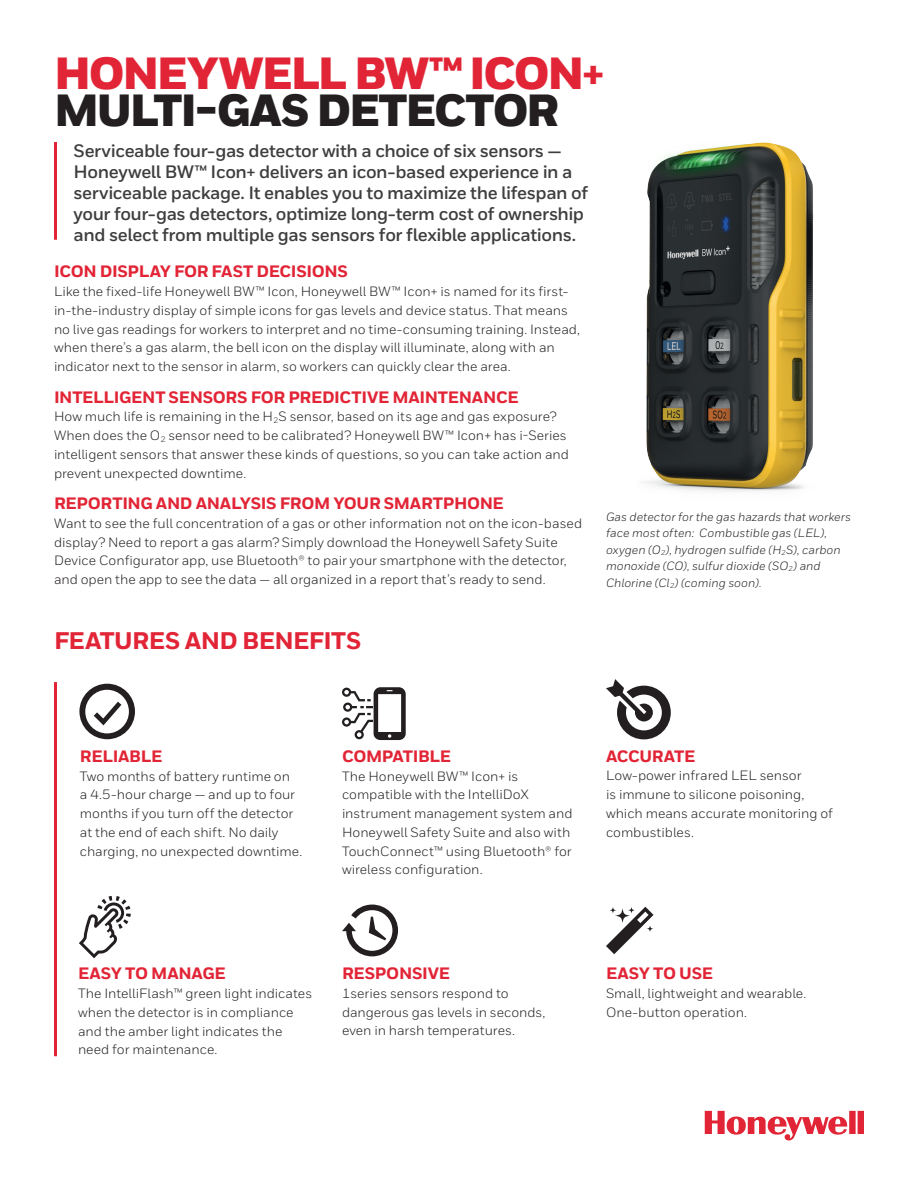
<style>
.page{position:relative;width:918px;height:1188px;background:#fff}
.page>*{position:absolute;margin:0;border:0;box-sizing:border-box;transform-origin:0 0}
._01_Cover__Heading_A{font:900 45px/37.5px "Honeywell Sans";letter-spacing:-.05em;color:#e22536}
._07_Inside__Intro_He{font:800 24px "Honeywell Sans";letter-spacing:-.025em;color:#e22536}
._08_Inside__Intro_Te{font:700 18px/21px "Honeywell Sans";letter-spacing:-.025em;color:#3e3e3f}
._09_Inside__Body_Hea{font:800 16.5px "Honeywell Sans";letter-spacing:-.02em;color:#e22536}
._10_Inside__Body_Tex{font:13.5px/18.8px "Honeywell Sans";color:#231f20}
._10_Inside__Body_Tex-2{font:italic 12px/16.5px "Honeywell Sans";color:#231f20}
.s1{color:#231f20}
</style>
<div class="page">
<svg style="left:705px;top:1111px;width:159px;height:30px"></svg>
<hr style="left:54px;top:142px;width:3px;height:98px;background:#e22536">
<img style="left:644px;top:142px;width:170px;height:349px">
<hr style="left:54px;top:682px;width:3px;height:374px;background:#e22536">
<svg style="left:79px;top:684px;width:56px;height:55px"></svg>
<svg style="left:342px;top:905px;width:56px;height:51px"></svg>
<svg style="left:606px;top:907px;width:48px;height:47px"></svg>
<svg style="left:606px;top:679px;width:65px;height:60px"></svg>
<svg style="left:342px;top:687px;width:64px;height:53px"></svg>
<svg style="left:79px;top:896px;width:52px;height:62px"></svg>
<p class="_01_Cover__Heading_A" style="left:54px;top:56px;width:552px">HONEYWELL BW™ ICON+<br><span class="s1">MULTI-GAS DETECTOR</span></p>
<p class="_08_Inside__Intro_Te" style="left:74px;top:141px;width:516px">Serviceable four-gas detector with a choice of six sensors — Honeywell BW™ Icon+ delivers an icon-based experience in a serviceable package. It enables you to maximize the lifespan of your four-gas detectors, optimize long-term cost of ownership and select from multiple gas sensors for flexible applications.</p>
<p class="_09_Inside__Body_Hea" style="left:54px;top:262px;width:296px">ICON DISPLAY FOR FAST DECISIONS</p>
<p class="_10_Inside__Body_Tex" style="left:54px;top:282px;width:528px">Like the fixed-life Honeywell BW™ Icon, Honeywell BW™ Icon+ is named for its first&shy;in-the-industry display of simple icons for gas levels and device status. That means no live gas readings for workers to interpret and no time-consuming training. Instead, when there’s a gas alarm, the bell icon on the display will illuminate, along with an indicator next to the sensor in alarm, so workers can quickly clear the area.</p>
<p class="_09_Inside__Body_Hea" style="left:54px;top:387px;width:466px">INTELLIGENT SENSORS FOR PREDICTIVE MAINTENANCE</p>
<p class="_10_Inside__Body_Tex" style="left:54px;top:407px;width:516px">How much life is remaining in the H<sub>2</sub>S sensor, based on its age and gas exposure?<br>When does the O<sub>2</sub> sensor need to be calibrated? Honeywell BW™ Icon+ has i-Series intelligent sensors that answer these kinds of questions, so you can take action and prevent unexpected downtime.</p>
<p class="_09_Inside__Body_Hea" style="left:54px;top:493px;width:451px">REPORTING AND ANALYSIS FROM YOUR SMARTPHONE</p>
<p class="_10_Inside__Body_Tex" style="left:54px;top:514px;width:530px">Want to see the full concentration of a gas or other information not on the icon-based display? Need to report a gas alarm? Simply download the Honeywell Safety Suite Device Configurator app, use Bluetooth® to pair your smartphone with the detector, and open the app to see the data — all organized in a report that’s ready to send.</p>
<p class="_10_Inside__Body_Tex-2" style="left:606px;top:508px;width:247px">Gas detector for the gas hazards that workers face most often: Combustible gas (LEL), oxygen (O<sub>2</sub>), hydrogen sulfide (H<sub>2</sub>S), carbon monoxide (CO), sulfur dioxide (SO<sub>2</sub>) and Chlorine (Cl<sub>2</sub>) (coming soon).</p>
<p class="_07_Inside__Intro_He" style="left:54px;top:626px;width:309px">FEATURES AND BENEFITS</p>
<p class="_09_Inside__Body_Hea" style="left:80px;top:746px;width:84px">RELIABLE</p>
<p class="_10_Inside__Body_Tex" style="left:80px;top:766px;width:224px">Two months of battery runtime on<br>a 4.5-hour charge — and up to four months if you turn off the detector at the end of each shift. No daily charging, no unexpected downtime.</p>
<p class="_09_Inside__Body_Hea" style="left:342px;top:746px;width:111px">COMPATIBLE</p>
<p class="_10_Inside__Body_Tex" style="left:342px;top:767px;width:232px">The Honeywell BW™ Icon+ is compatible with the IntelliDoX instrument management system and<br>Honeywell Safety Suite and also with<br>TouchConnect™ using Bluetooth® for wireless configuration.</p>
<p class="_09_Inside__Body_Hea" style="left:606px;top:746px;width:91px">ACCURATE</p>
<p class="_10_Inside__Body_Tex" style="left:606px;top:766px;width:228px">Low-power infrared LEL sensor<br>is immune to silicone poisoning, which means accurate monitoring of combustibles.</p>
<p class="_09_Inside__Body_Hea" style="left:78px;top:964px;width:149px">EASY TO MANAGE</p>
<p class="_10_Inside__Body_Tex" style="left:78px;top:984px;width:236px">The IntelliFlash™ green light indicates when the detector is in compliance and the amber light indicates the need for maintenance.</p>
<p class="_09_Inside__Body_Hea" style="left:342px;top:963px;width:110px">RESPONSIVE</p>
<p class="_10_Inside__Body_Tex" style="left:342px;top:984px;width:205px">1series sensors respond to dangerous gas levels in seconds, even in harsh temperatures.</p>
<p class="_09_Inside__Body_Hea" style="left:606px;top:963px;width:109px">EASY TO USE</p>
<p class="_10_Inside__Body_Tex" style="left:606px;top:984px;width:202px">Small, lightweight and wearable.<br>One-button operation.</p>
</div>
